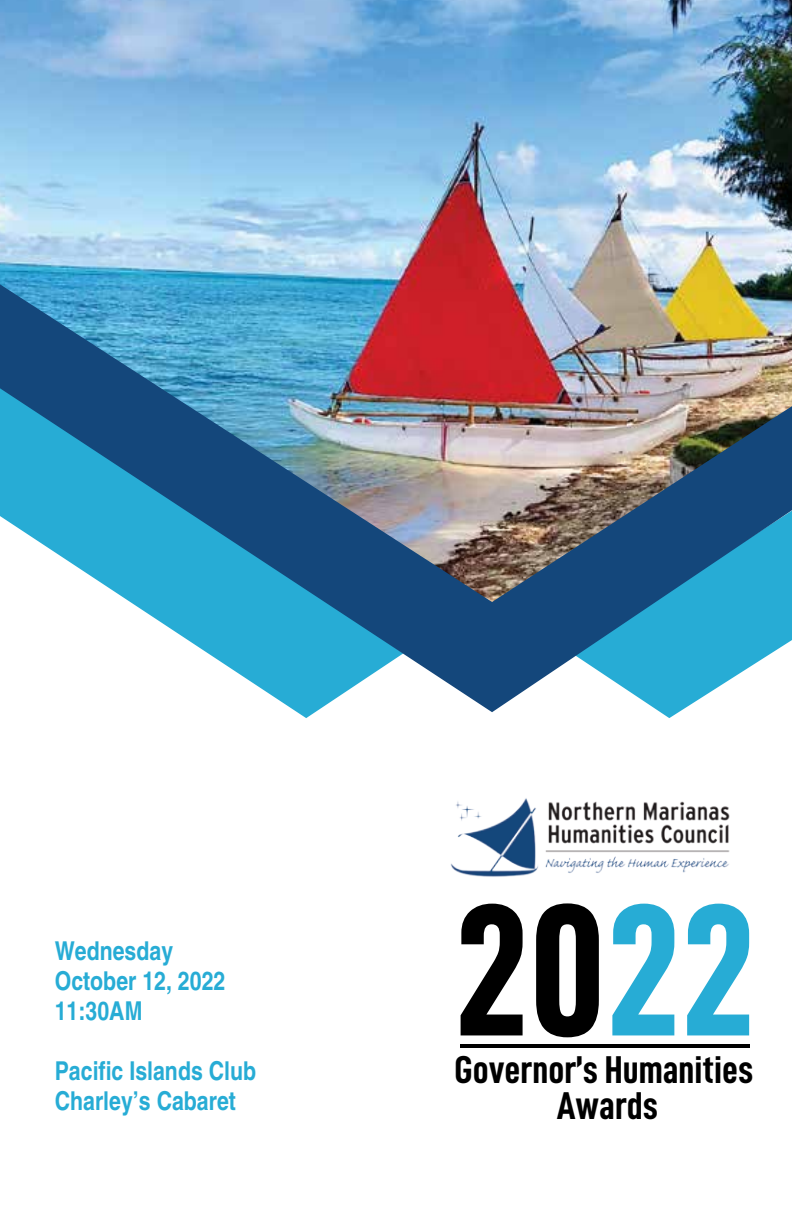
<style>
.page{position:relative;width:792px;height:1224px;background:#fff}
.page>*{position:absolute;margin:0;border:0;box-sizing:border-box;transform-origin:0 0}
.t1{font:188.4px "D DIN Condensed Bold";color:#000}
.t2{font:38.8px/36.2px "D DIN Condensed Bold";color:#000;text-align:center}
.t3{font:700 condensed 26px/30px "Helvetica";color:#27acd5}
.s1{color:#27acd5}
</style>
<div class="page">
<img style="left:0;top:0;width:792px;height:271px">
<img style="left:0;top:271px;width:792px;height:441px">
<hr style="left:460px;top:1044px;width:290px;height:4px;background:#000">
<img style="left:450px;top:798px;width:280px;height:79px">
<p class="t3" style="left:55px;top:935px;width:172px">Wednesday<br>October 12, 2022<br>11:30AM</p>
<p class="t3" style="left:55px;top:1055px;width:203px">Pacific Islands Club<br>Charley’s Cabaret</p>
<h1 class="t1" style="left:454px;top:867px;width:303px">20<span class="s1">22</span></h1>
<h2 class="t2" style="left:455px;top:1051px;width:300px">Governor’s Humanities<br>Awards</h2>
</div>
